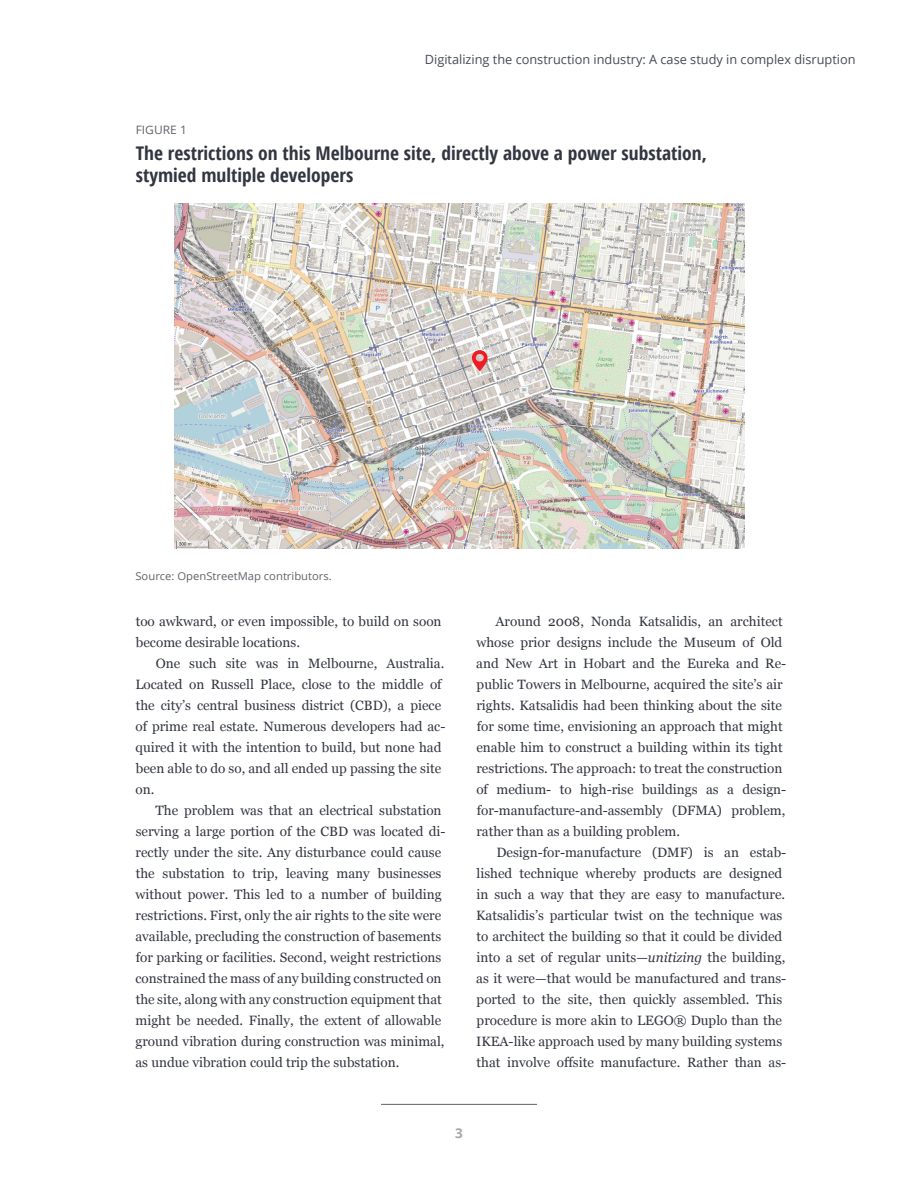
<style>
.page{position:relative;width:918px;height:1188px;background:#fff}
.page>*{position:absolute;margin:0;border:0;box-sizing:border-box;transform-origin:0 0}
.t1{font:700 18.9px/21.8px "Open Sans Condensed";color:#323640}
.body-copy{font:13.5px/21px "Georgia";color:#323640}
.t2{font:700 13.5px "Open Sans";color:#a3a7a9}
.t3{font:12.75px "Open Sans";color:#464b54}
.t4{font:11.55px "Open Sans";color:#5f6369}
.t5{font:10.8px "Open Sans";color:#5f6369}
.s1{font-style:italic}
</style>
<div class="page">
<hr style="left:381px;top:1104px;width:156px;height:1px;background:#5f6369">
<img style="left:174px;top:203px;width:570px;height:346px">
<svg style="left:472px;top:350px;width:16px;height:21px"></svg>
<p class="t3" style="left:425px;top:50px;width:432px">Digitalizing the construction industry: A case study in complex disruption</p>
<p class="t4" style="left:136px;top:122px;width:53px">FIGURE 1</p>
<p class="t1" style="left:136px;top:142px;width:573px">The restrictions on this Melbourne site, directly above a power substation, stymied multiple developers</p>
<p class="t5" style="left:135px;top:569px;width:198px">Source: OpenStreetMap contributors.</p>
<p class="body-copy" style="left:136px;top:610px;width:307px">too awkward, or even impossible, to build on soon become desirable locations.</p>
<p class="body-copy" style="left:135px;top:652px;width:312px;text-indent:20px">One such site was in Melbourne, Australia.<br>Located on Russell Place, close to the middle of the city’s central business district (CBD), a piece of prime real estate. Numerous developers had ac&shy;quired it with the intention to build, but none had been able to do so, and all ended up passing the site on.</p>
<p class="body-copy" style="left:135px;top:799px;width:312px;text-indent:20px">The problem was that an electrical substation serving a large portion of the CBD was located di&shy;rectly under the site. Any disturbance could cause the substation to trip, leaving many businesses without power. This led to a number of building restrictions. First, only the air rights to the site were available, precluding the construction of basements for parking or facilities. Second, weight restrictions constrained the mass of any building constructed on the site, along with any construction equipment that might be needed. Finally, the extent of allowable ground vibration during construction was minimal, as undue vibration could trip the substation.</p>
<p class="body-copy" style="left:476px;top:610px;width:312px;text-indent:19px">Around 2008, Nonda Katsalidis, an architect whose prior designs include the Museum of Old and New Art in Hobart and the Eureka and Re&shy;public Towers in Melbourne, acquired the site’s air rights. Katsalidis had been thinking about the site for some time, envisioning an approach that might enable him to construct a building within its tight restrictions. The approach: to treat the construction of medium- to high-rise buildings as a design&shy;for-manufacture-and-assembly (DFMA) problem, rather than as a building problem.</p>
<p class="body-copy" style="left:476px;top:841px;width:312px;text-indent:20px">Design-for-manufacture (DMF) is an estab&shy;lished technique whereby products are designed in such a way that they are easy to manufacture.<br>Katsalidis’s particular twist on the technique was to architect the building so that it could be divided into a set of regular units—<span class="s1">unitizing</span> the building, as it were—that would be manufactured and trans&shy;ported to the site, then quickly assembled. This procedure is more akin to LEGO® Duplo than the IKEA-like approach used by many building systems that involve offsite manufacture. Rather than as-</p>
<p class="t2" style="left:455px;top:1123px;width:9px">3</p>
</div>
